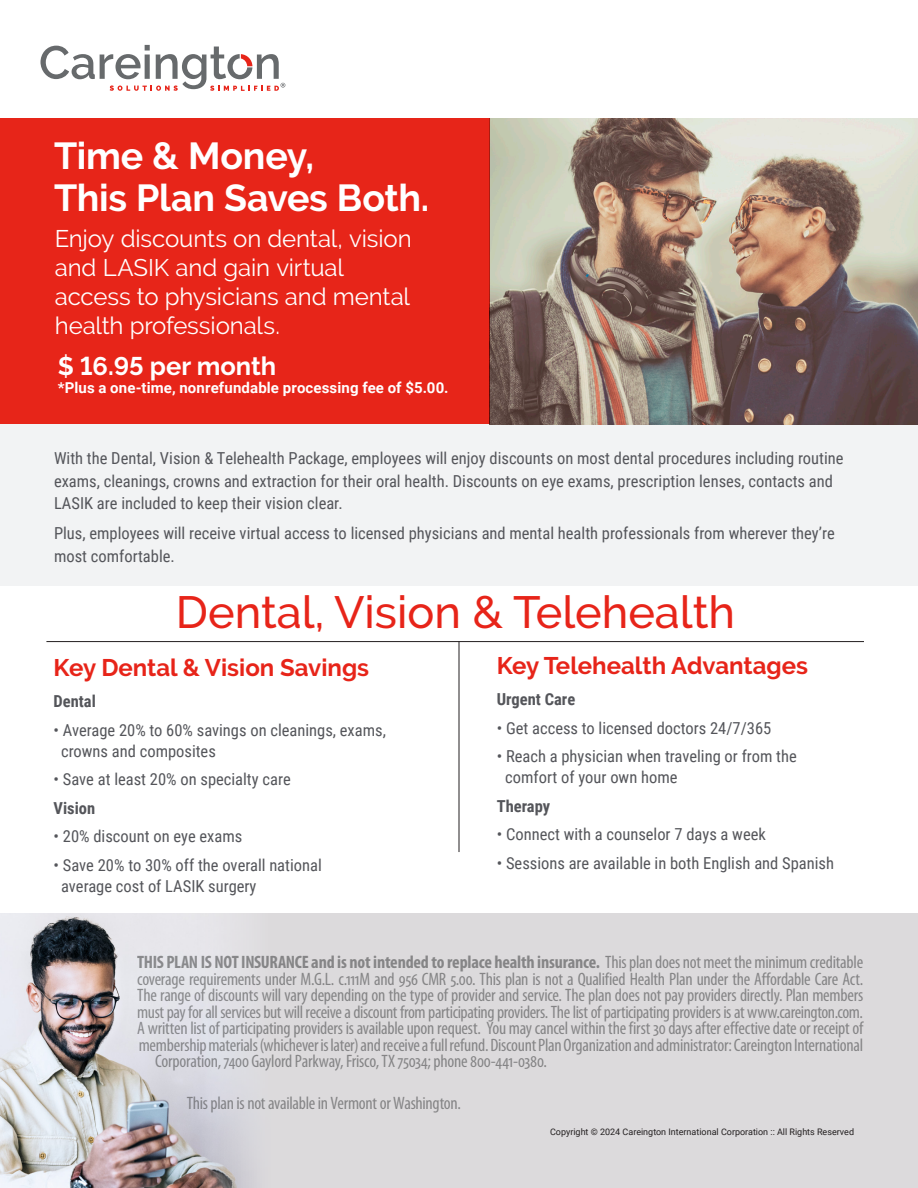
<style>
.page{position:relative;width:918px;height:1188px;background:#fff}
.page>*{position:absolute;margin:0;border:0;box-sizing:border-box;transform-origin:0 0}
.Product_Paragraph{font:500 45px "Raleway";color:#e72419}
.t1{font:700 37.5px "Raleway";letter-spacing:-.005em;color:#fff}
.t2{font:700 25.5px "Raleway";color:#fff}
.Subheader{font:24px/28.8px "Raleway";letter-spacing:-.005em;color:#fff}
.Product_Paragraph-2{font:700 24px "Raleway";color:#e72419}
.t3{font:condensed 18px "Myriad Pro";letter-spacing:-.015em;color:#4b4c4d}
.t4{font:700 condensed 18px "Myriad Pro";letter-spacing:-.01em;color:#4b4c4d}
.Product_Paragraph-3{font:16.5px/22.5px "Roboto Condensed";color:#54555a}
.Product_Paragraph-4{font:700 16.5px "Roboto Condensed";color:#54555a}
.Subheader-2{font:700 15px "Roboto";letter-spacing:.01em;color:#fff}
.Copyright{font:9px "Roboto";color:#231f20}
.s1{font-weight:400}
</style>
<div class="page">
<div style="left:0;top:424px;width:918px;height:162px;background:#f2f3f4"></div>
<div style="left:0;top:914px;width:918px;height:274px;background:#dcdadc"></div>
<img style="left:0;top:914px;width:252px;height:274px">
<svg style="left:41px;top:45px;width:244px;height:46px"></svg>
<img style="left:489px;top:118px;width:429px;height:306px">
<div style="left:0;top:118px;width:489px;height:306px;background:#e72519"></div>
<hr style="left:46px;top:641px;width:818px;height:1px;background:#231f20">
<hr style="left:459px;top:641px;width:1px;height:211px;background:#231f20">
<p class="t1" style="left:54px;top:135px;width:262px">Time &amp; Money,</p>
<p class="t1" style="left:54px;top:177px;width:377px">This Plan Saves Both.</p>
<p class="Subheader" style="left:55px;top:224px;width:359px">Enjoy discounts on dental, vision and LASIK and gain virtual access to physicians and mental health professionals.</p>
<p class="t2" style="left:58px;top:352px;width:220px">$ 16.95 per month</p>
<p class="Subheader-2" style="left:58px;top:378px;width:392px">*Plus a one-time, nonrefundable processing fee of $5.00.</p>
<p class="Product_Paragraph-3" style="left:54px;top:446px;width:791px">With the Dental, Vision &amp; Telehealth Package, employees will enjoy discounts on most dental procedures including routine exams, cleanings, crowns and extraction for their oral health. Discounts on eye exams, prescription lenses, contacts and<br>LASIK are included to keep their vision clear.</p>
<p class="Product_Paragraph-3" style="left:54px;top:521px;width:782px">Plus, employees will receive virtual access to licensed physicians and mental health professionals from wherever they’re most comfortable.</p>
<p class="Product_Paragraph" style="left:176px;top:586px;width:561px">Dental, Vision &amp; Telehealth</p>
<p class="Product_Paragraph-2" style="left:54px;top:654px;width:317px">Key Dental &amp; Vision Savings</p>
<p class="Product_Paragraph-4" style="left:54px;top:690px;width:44px">Dental</p>
<p class="Product_Paragraph-3" style="left:61px;top:719px;width:326px;line-height:21px;text-indent:-8px">• Average 20% to 60% savings on cleanings, exams, crowns and composites</p>
<p class="Product_Paragraph-3" style="left:54px;top:767px;width:239px">• Save at least 20% on specialty care</p>
<p class="Product_Paragraph-4" style="left:54px;top:796px;width:43px">Vision</p>
<p class="Product_Paragraph-3" style="left:54px;top:824px;width:190px">• 20% discount on eye exams</p>
<p class="Product_Paragraph-3" style="left:61px;top:854px;width:262px;line-height:21px;text-indent:-8px">• Save 20% to 30% off the overall national average cost of LASIK surgery</p>
<p class="Product_Paragraph-2" style="left:497px;top:651px;width:313px">Key Telehealth Advantages</p>
<p class="Product_Paragraph-4" style="left:497px;top:688px;width:80px">Urgent Care</p>
<p class="Product_Paragraph-3" style="left:497px;top:716px;width:276px">• Get access to licensed doctors 24/7/365</p>
<p class="Product_Paragraph-3" style="left:505px;top:745px;width:293px;line-height:21px;text-indent:-9px">• Reach a physician when traveling or from the comfort of your own home</p>
<p class="Product_Paragraph-4" style="left:497px;top:794px;width:55px">Therapy</p>
<p class="Product_Paragraph-3" style="left:497px;top:822px;width:271px">• Connect with a counselor 7 days a week</p>
<p class="Product_Paragraph-3" style="left:497px;top:851px;width:339px">• Sessions are available in both English and Spanish</p>
<p class="t4" style="left:137px;top:951px;width:727px">THIS PLAN IS NOT INSURANCE and is not intended to replace health insurance. <span class="s1">This plan does not meet the minimum creditable</span></p>
<p class="t3" style="left:137px;top:968px;width:728px">coverage requirements under M.G.L. c.111M and 956 CMR 5.00. This plan is not a Qualified Health Plan under the Affordable Care Act.</p>
<p class="t3" style="left:137px;top:984px;width:728px">The range of discounts will vary depending on the type of provider and service. The plan does not pay providers directly. Plan members</p>
<p class="t3" style="left:137px;top:1001px;width:727px">must pay for all services but will receive a discount from participating providers. The list of participating providers is at www.careington.com.</p>
<p class="t3" style="left:137px;top:1017px;width:727px">A written list of participating providers is available upon request. You may cancel within the first 30 days after effective date or receipt of</p>
<p class="t3" style="left:139px;top:1034px;width:726px">membership materials (whichever is later) and receive a full refund. Discount Plan Organization and administrator: Careington International</p>
<p class="t3" style="left:155px;top:1050px;width:393px">Corporation, 7400 Gaylord Parkway, Frisco, TX 75034; phone 800-441-0380.</p>
<p class="t3" style="left:187px;top:1092px;width:276px">This plan is not available in Vermont or Washington.</p>
<p class="Copyright" style="left:550px;top:1125px;width:306px">Copyright © 2024 Careington International Corporation :: All Rights Reserved</p>
</div>
